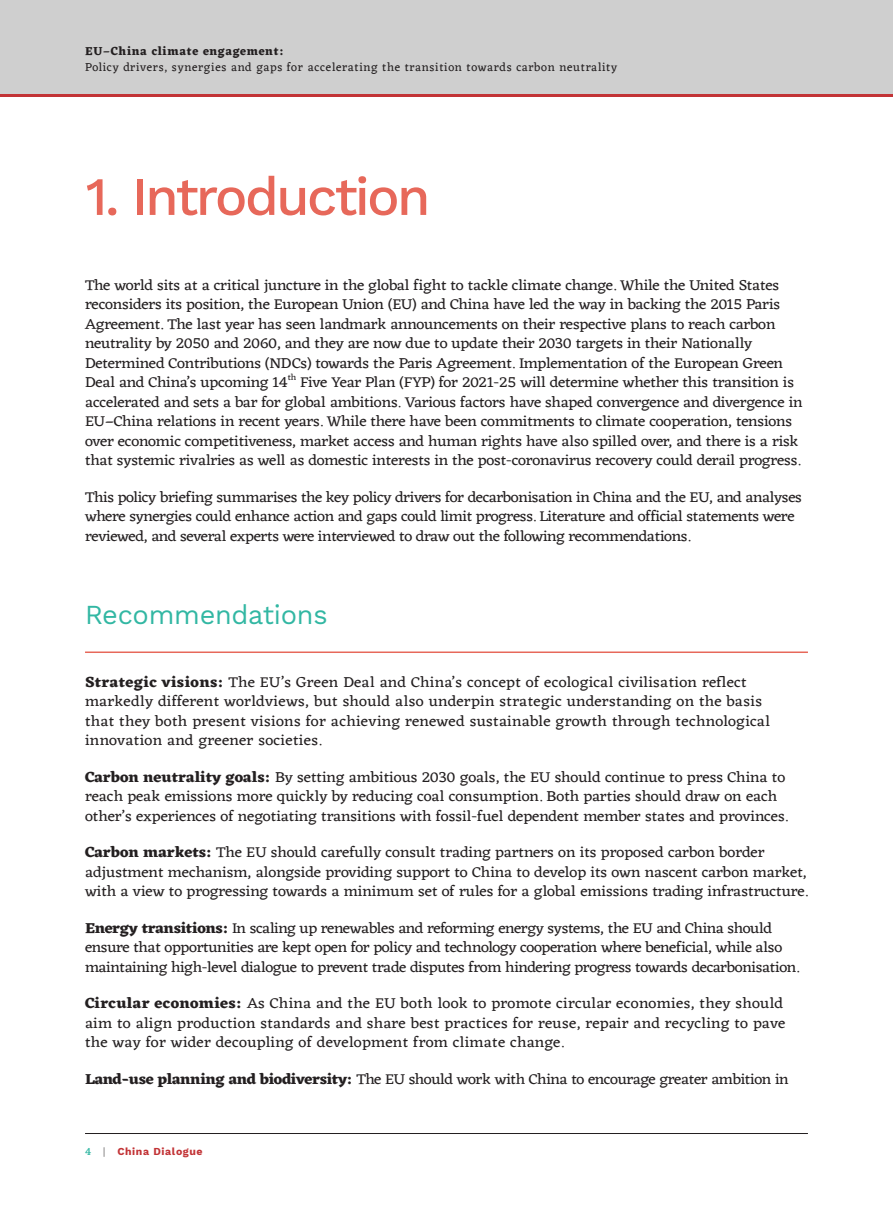
<style>
.page{position:relative;width:893px;height:1212px;background:#fff}
.page>*{position:absolute;margin:0;border:0;box-sizing:border-box;transform-origin:0 0}
.Endnotes{font:500 54px "Work Sans";letter-spacing:-.05em;color:#e7685a}
.t1{font:27px "Work Sans";letter-spacing:-.01em;color:#32b7a3}
.t2{font:15px/19.5px "Eczar";letter-spacing:-.01em;color:#231f20;scale:1.07 1}
.t3{font:15px/19.5px "Eczar";letter-spacing:.02em;color:#231f20;scale:1.07 1}
.t4{font:12px "Eczar";letter-spacing:.06em;color:#231f20}
.t5{font:700 12px "Eczar";letter-spacing:.05em;color:#231f20}
.t6{font:700 10.5px "Work Sans";letter-spacing:.06em;color:#c23336}
.t7{font:8.7px "Eczar";color:#231f20;scale:1.07 1}
.s1{font-weight:700}
.s2{font-family:"Eczar";font-weight:500;color:#32b7a3}
.s3{font-weight:300;color:#231f20}
</style>
<div class="page">
<hr style="left:85px;top:1133px;width:723px;height:1px;background:#231f20">
<div style="left:0;top:0;width:893px;height:96px;background:#cfcfcf"></div>
<hr style="left:0;top:94px;width:893px;height:3px;background:#c23336">
<hr style="left:85px;top:651px;width:723px;height:2px;background:#e7685a">
<p class="t5" style="left:85px;top:44px;width:200px">EU–China climate engagement:</p>
<p class="t4" style="left:85px;top:59px;width:534px">Policy drivers, synergies and gaps for accelerating the transition towards carbon neutrality</p>
<p class="Endnotes" style="left:85px;top:165px;width:347px">1. Introduction</p>
<p class="t2" style="left:85px;top:276px;width:654px">The world sits at a critical juncture in the global fight to tackle climate change. While the United States reconsiders its position, the European Union (EU) and China have led the way in backing the 2015 Paris Agreement. The last year has seen landmark announcements on their respective plans to reach carbon neutrality by 2050 and 2060, and they are now due to update their 2030 targets in their Nationally Determined Contributions (NDCs) towards the Paris Agreement. Implementation of the European Green Deal and China’s upcoming 14</p>
<p class="t7" style="left:288px;top:371px;width:10px">th</p>
<p class="t2" style="left:85px;top:373px;width:672px;text-indent:215px">Five Year Plan (FYP) for 2021-25 will determine whether this transition is accelerated and sets a bar for global ambitions. Various factors have shaped convergence and divergence in EU–China relations in recent years. While there have been commitments to climate cooperation, tensions over economic competitiveness, market access and human rights have also spilled over, and there is a risk that systemic rivalries as well as domestic interests in the post-coronavirus recovery could derail progress.</p>
<p class="t2" style="left:85px;top:488px;width:672px">This policy briefing summarises the key policy drivers for decarbonisation in China and the EU, and analyses where synergies could enhance action and gaps could limit progress. Literature and official statements were reviewed, and several experts were interviewed to draw out the following recommendations.</p>
<p class="t1" style="left:85px;top:599px;width:244px">Recommendations</p>
<p class="t3" style="left:85px;top:673px;width:642px"><span class="s1">Strategic visions:</span> The EU’s Green Deal and China’s concept of ecological civilisation reflect markedly different worldviews, but should also underpin strategic understanding on the basis that they both present visions for achieving renewed sustainable growth through technological innovation and greener societies.</p>
<p class="t2" style="left:85px;top:768px;width:659px"><span class="s1">Carbon neutrality goals:</span> By setting ambitious 2030 goals, the EU should continue to press China to reach peak emissions more quickly by reducing coal consumption. Both parties should draw on each other’s experiences of negotiating transitions with fossil-fuel dependent member states and provinces.</p>
<p class="t2" style="left:85px;top:843px;width:677px"><span class="s1">Carbon markets:</span> The EU should carefully consult trading partners on its proposed carbon border adjustment mechanism, alongside providing support to China to develop its own nascent carbon market, with a view to progressing towards a minimum set of rules for a global emissions trading infrastructure.</p>
<p class="t2" style="left:85px;top:919px;width:669px"><span class="s1">Energy transitions:</span> In scaling up renewables and reforming energy systems, the EU and China should ensure that opportunities are kept open for policy and technology cooperation where beneficial, while also maintaining high-level dialogue to prevent trade disputes from hindering progress towards decarbonisation.</p>
<p class="t3" style="left:85px;top:995px;width:656px"><span class="s1">Circular economies:</span> As China and the EU both look to promote circular economies, they should aim to align production standards and share best practices for reuse, repair and recycling to pave the way for wider decoupling of development from climate change.</p>
<p class="t2" style="left:85px;top:1070px;width:659px"><span class="s1">Land-use planning and biodiversity:</span> The EU should work with China to encourage greater ambition in</p>
<p class="t6" style="left:85px;top:1146px;width:119px"><span class="s2">4</span> <span class="s3">|</span> China Dialogue</p>
</div>
